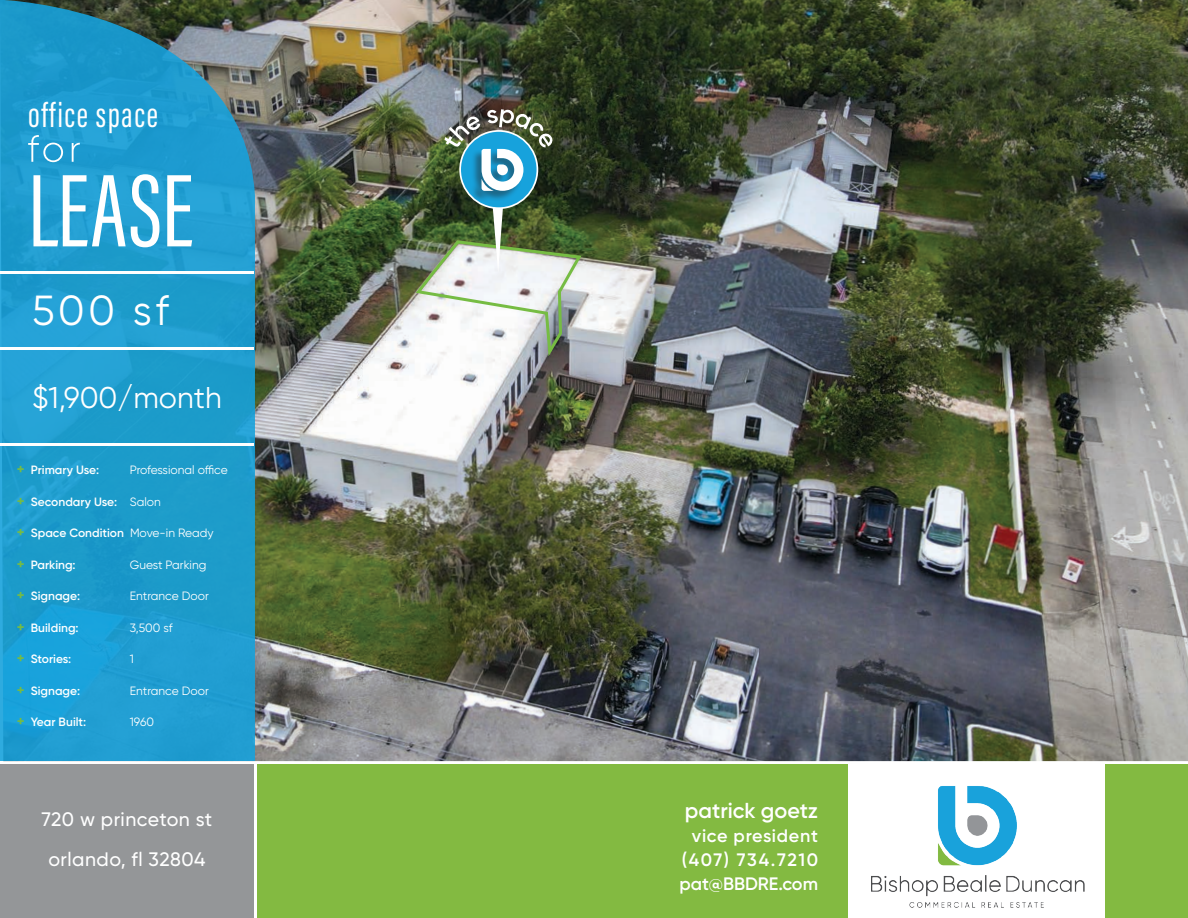
<style>
.page{position:relative;width:1188px;height:918px;background:#fff}
.page>*{position:absolute;margin:0;border:0;box-sizing:border-box;transform-origin:0 0}
.t1{font:106.5px "Acumin Pro Extra Cond";letter-spacing:.01em;color:#fff}
.t2{font:42px "Gilroy";color:#fff}
.t3{font:36px "Acumin Pro Extra Cond";letter-spacing:.04em;color:#fff}
.t4{font:30px "Gilroy";color:#fff}
.t5{font:600 21.6px "Gilroy";color:#fff}
.t6{font:500 19.5px "Gilroy";letter-spacing:.025em;color:#fff}
.t7{font:600 18px "Gilroy";letter-spacing:.04em;color:#fff}
.t8{font:600 18px "Gilroy";letter-spacing:.09em;color:#fff}
.t9{font:600 18px "Gilroy";color:#fff}
.t10{font:600 12px "Gilroy";color:#fff}
.t11{font:12px "Gilroy";color:#fff}
.s1{font-weight:700;font-size:14.1px;color:#76bc43}
.s2{font-weight:400}
</style>
<div class="page">
<img style="left:255px;top:0;width:933px;height:761px">
<svg style="left:0;top:0;width:255px;height:761px;background:#2299c8"></svg>
<div style="left:0;top:765px;width:254px;height:153px;background:#949698"></div>
<img style="left:871px;top:786px;width:214px;height:122px">
<div style="left:257px;top:765px;width:591px;height:153px;background:#83ba41"></div>
<div style="left:1106px;top:765px;width:82px;height:153px;background:#83ba41"></div>
<hr style="left:0;top:348px;width:254px;height:2px;background:#fff">
<hr style="left:0;top:444px;width:254px;height:2px;background:#fff">
<hr style="left:0;top:272px;width:254px;height:2px;background:#fff">
<svg style="left:28px;top:135px;width:52px;height:27px"></svg>
<img style="left:413px;top:206px;width:171px;height:155px">
<svg style="left:460px;top:131px;width:77px;height:77px"></svg>
<div style="left:471px;top:149px;width:52px;height:53px;background:#231f20;opacity:.44"></div>
<img style="left:445px;top:109px;width:108px;height:82px">
<p class="t3" style="left:28px;top:93px;width:131px">office space</p>
<p class="t1" style="left:28px;top:147px;width:166px">LEASE</p>
<p class="t2" style="left:32px;top:285px;width:138px">500 sf</p>
<p class="t4" style="left:32px;top:379px;width:191px">$1,900/month</p>
<p class="t10" style="left:17px;top:462px;width:84px"><span class="s1">+</span> Primary Use:</p>
<p class="t11" style="left:130px;top:463px;width:100px">Professional office</p>
<p class="t10" style="left:17px;top:494px;width:146px"><span class="s1">+</span> Secondary Use: <span class="s2">Salon</span></p>
<p class="t10" style="left:17px;top:525px;width:198px"><span class="s1">+</span> Space Condition <span class="s2">Move-in Ready</span></p>
<p class="t10" style="left:17px;top:557px;width:60px"><span class="s1">+</span> Parking:</p>
<p class="t11" style="left:130px;top:557px;width:78px">Guest Parking</p>
<p class="t10" style="left:17px;top:588px;width:65px"><span class="s1">+</span> Signage:</p>
<p class="t11" style="left:130px;top:589px;width:81px">Entrance Door</p>
<p class="t10" style="left:17px;top:620px;width:63px"><span class="s1">+</span> Building:</p>
<p class="t11" style="left:130px;top:620px;width:44px">3,500 sf</p>
<p class="t10" style="left:17px;top:651px;width:56px"><span class="s1">+</span> Stories:</p>
<p class="t11" style="left:130px;top:652px;width:6px">1</p>
<p class="t10" style="left:17px;top:683px;width:65px"><span class="s1">+</span> Signage:</p>
<p class="t11" style="left:130px;top:683px;width:81px">Entrance Door</p>
<p class="t10" style="left:17px;top:714px;width:71px"><span class="s1">+</span> Year Built:</p>
<p class="t11" style="left:130px;top:715px;width:26px">1960</p>
<p class="t6" style="left:42px;top:807px;width:172px">720 w princeton st</p>
<p class="t6" style="left:48px;top:847px;width:159px">orlando, fl 32804</p>
<p class="t5" style="left:685px;top:797px;width:135px">patrick goetz</p>
<p class="t7" style="left:692px;top:825px;width:128px">vice president</p>
<p class="t8" style="left:682px;top:849px;width:138px">(407) 734.7210</p>
<p class="t9" style="left:679px;top:873px;width:140px">pat@BBDRE.com</p>
</div>
